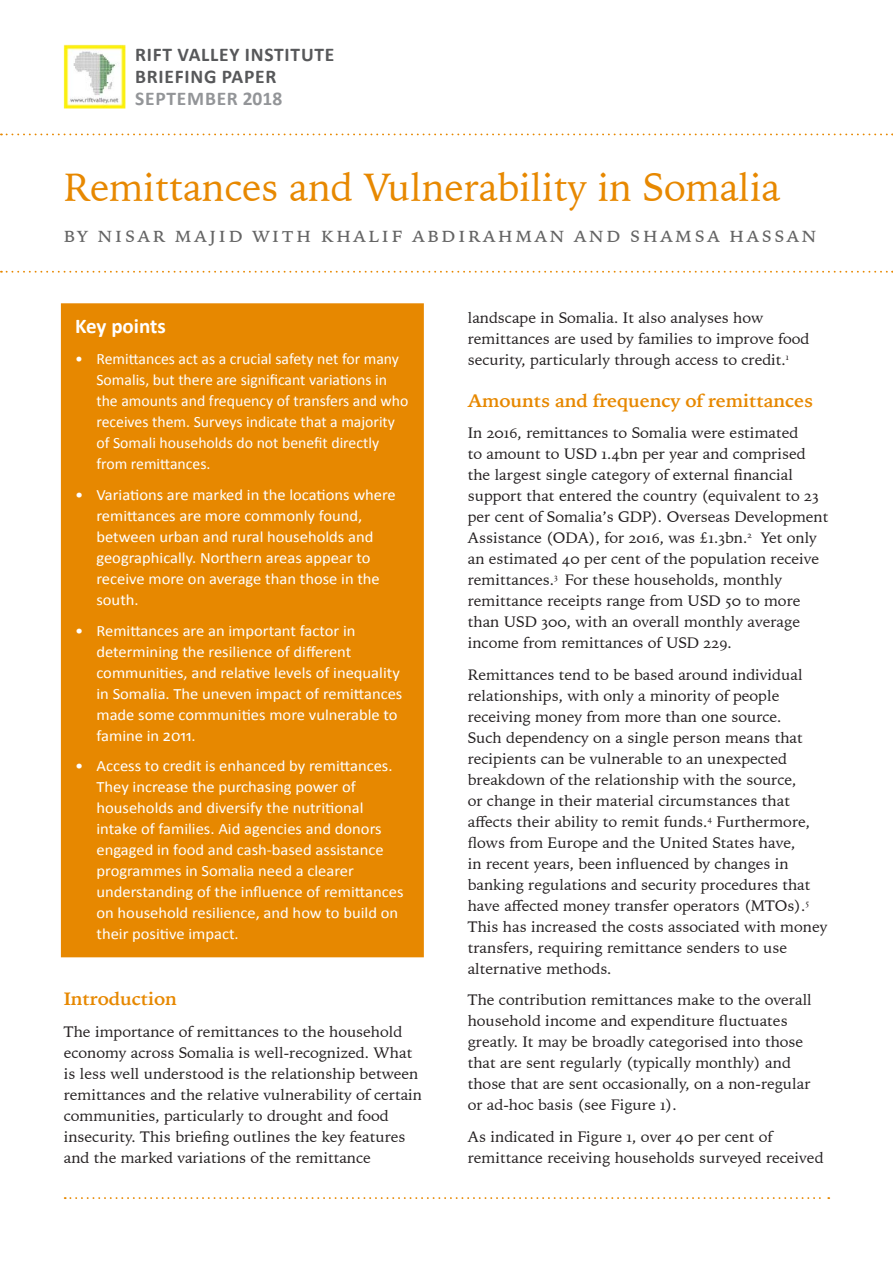
<style>
.page{position:relative;width:893px;height:1263px;background:#fff}
.page>*{position:absolute;margin:0;border:0;box-sizing:border-box;transform-origin:0 0}
.t1{font:39px "Iowan Old Style BT Pro";color:#e78800}
.t2{font:21.75px "Iowan Old Style BT Pro";letter-spacing:.05em;color:#646464}
.t3{font:700 21px "Calibri";color:#fff}
.t4{font:700 19.5px/22.2px "Calibri";letter-spacing:.04em;color:#57585a}
.t5{font:700 19.5px "Calibri";letter-spacing:.04em;color:#939598}
.t6{font:700 18px "Iowan Old Style";letter-spacing:-.005em;color:#e78800;scale:1.05 1}
.t7{font:15.75px/21px "Calibri";color:#fff;scale:1.05 1}
.t8{font:15.75px/21px "Calibri";color:#fff}
.t9{font:15px/21px "Iowan Old Style BT Pro";color:#231f20;scale:1.05 1}
</style>
<div class="page">
<svg style="left:1px;top:271px;width:892px;height:2px"></svg>
<svg style="left:1px;top:134px;width:892px;height:1px"></svg>
<img style="left:64px;top:45px;width:61px;height:64px">
<svg style="left:65px;top:1197px;width:764px;height:2px"></svg>
<div style="left:62px;top:304px;width:361px;height:652px;background:#e78800"></div>
<div style="left:61px;top:303px;width:363px;height:654px;border:2px solid #e78800"></div>
<h3 class="t4" style="left:135px;top:43px;width:201px">RIFT VALLEY INSTITUTE<br>BRIEFING PAPER</h3>
<h3 class="t5" style="left:135px;top:86px;width:149px">SEPTEMBER 2018</h3>
<h1 class="t1" style="left:64px;top:161px;width:718px">Remittances and Vulnerability in Somalia</h1>
<h2 class="t2" style="left:63px;top:219px;width:756px">by nisar majid with khalif abdirahman and S hamsa hassan</h2>
<h3 class="t3" style="left:75px;top:313px;width:92px">KEY POINTS</h3>
<p class="t8" style="left:96px;top:348px;width:313px;text-indent:-21px">• Remittances act as a crucial safety net for many Somalis, but there are significant variations in the amounts and frequency of transfers and who receives them. Surveys indicate that a majority of Somali households do not benefit directly from remittances.</p>
<p class="t7" style="left:96px;top:484px;width:287px;text-indent:-21px">• Variations are marked in the locations where remittances are more commonly found, between urban and rural households and geographically. Northern areas appear to receive more on average than those in the south.</p>
<p class="t7" style="left:96px;top:620px;width:293px;text-indent:-21px">• Remittances are an important factor in determining the resilience of different communities, and relative levels of inequality in Somalia. The uneven impact of remittances made some communities more vulnerable to famine in 2011.</p>
<p class="t7" style="left:96px;top:756px;width:294px;text-indent:-21px">• Access to credit is enhanced by remittances.<br>They increase the purchasing power of households and diversify the nutritional intake of families. Aid agencies and donors engaged in food and cash-based assistance programmes in Somalia need a clearer understanding of the influence of remittances on household resilience, and how to build on their positive impact.</p>
<p class="t6" style="left:64px;top:982px;width:109px">Introduction</p>
<p class="t9" style="left:64px;top:1020px;width:343px">The importance of remittances to the household economy across Somalia is well-recognized. What is less well understood is the relationship between remittances and the relative vulnerability of certain communities, particularly to drought and food insecurity. This briefing outlines the key features and the marked variations of the remittance</p>
<p class="t9" style="left:468px;top:306px;width:327px">landscape in Somalia. It also analyses how remittances are used by families to improve food security, particularly through access to credit.<sup>1</sup></p>
<p class="t6" style="left:468px;top:384px;width:330px">Amounts and frequency of remittances</p>
<p class="t9" style="left:468px;top:422px;width:345px">In 2016, remittances to Somalia were estimated<br>to amount to USD 1.4bn per year and comprised the largest single category of external financial support that entered the country (equivalent to 23 per cent of Somalia’s GDP). Overseas Development Assistance (ODA), for 2016, was £1.3bn.<sup>2</sup> Yet only an estimated 40 per cent of the population receive remittances.<sup>3</sup> For these households, monthly remittance receipts range from USD 50 to more than USD 300, with an overall monthly average income from remittances of USD 229.</p>
<p class="t9" style="left:468px;top:663px;width:344px">Remittances tend to be based around individual relationships, with only a minority of people receiving money from more than one source.<br>Such dependency on a single person means that recipients can be vulnerable to an unexpected breakdown of the relationship with the source,<br>or change in their material circumstances that affects their ability to remit funds.<sup>4</sup> Furthermore, flows from Europe and the United States have,<br>in recent years, been influenced by changes in banking regulations and security procedures that have affected money transfer operators (MTOs).<sup>5<br></sup>This has increased the costs associated with money transfers, requiring remittance senders to use alternative methods.</p>
<p class="t9" style="left:468px;top:989px;width:329px">The contribution remittances make to the overall household income and expenditure fluctuates greatly. It may be broadly categorised into those that are sent regularly (typically monthly) and those that are sent occasionally, on a non-regular or ad-hoc basis (see Figure 1).</p>
<p class="t9" style="left:468px;top:1125px;width:340px">As indicated in Figure 1, over 40 per cent of remittance receiving households surveyed received</p>
</div>
